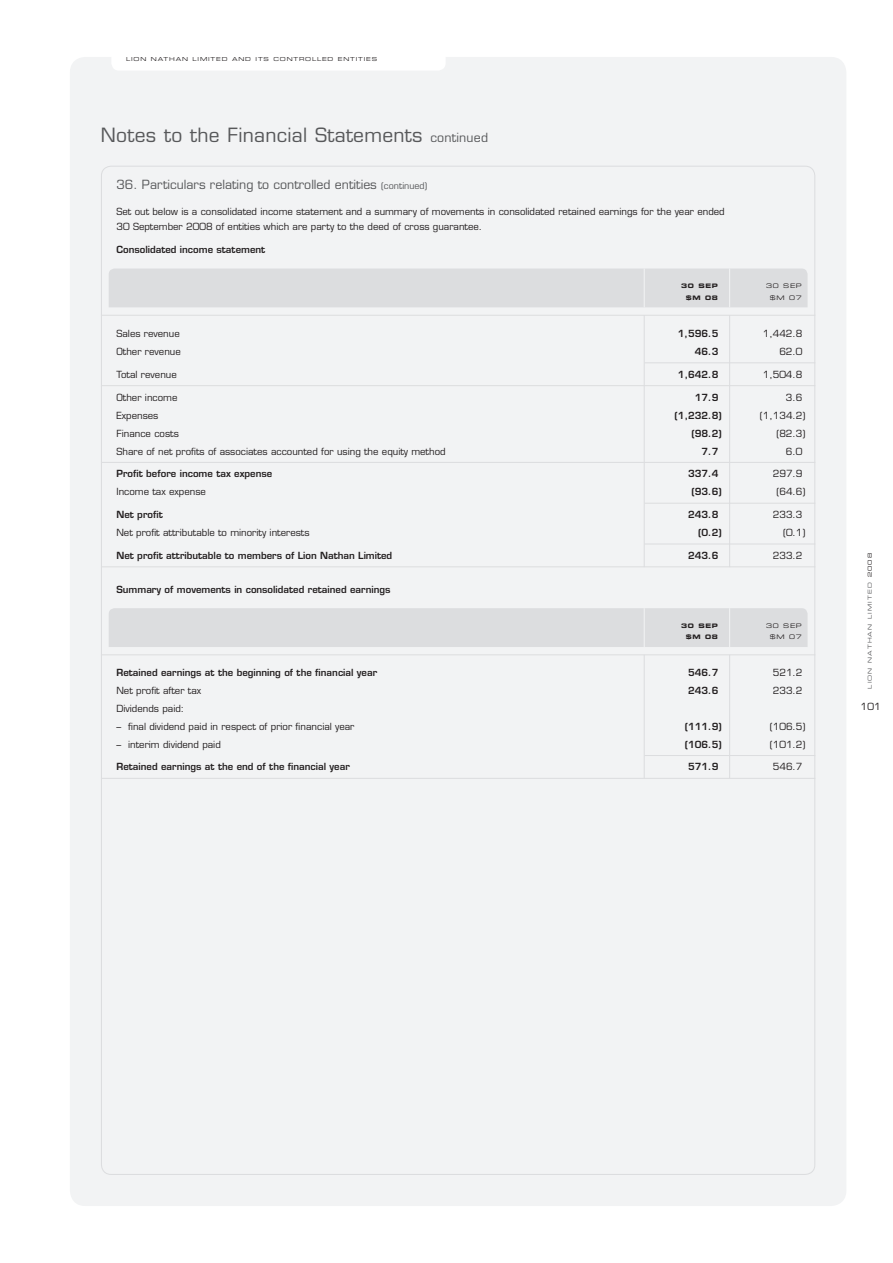
<style>
.page{position:relative;width:893px;height:1263px;background:#fff}
.page>*{position:absolute;margin:0;border:0;box-sizing:border-box;transform-origin:0 0}
.t1{font:19.2px "Eurostile";letter-spacing:.015em;color:#57585a}
.t2{font:12.3px "Eurostile";color:#57585a}
.t3{font:9.6px/15px "Eurostile";color:#231f20}
.t4{font:600 9.6px "Eurostile";color:#231f20}
.t5{font:6.15px/11.7px "Eurostile Bold Extended Two";letter-spacing:.1em;color:#231f20;text-align:right}
.t6{font:6.15px/11.7px "Eurostile Extended Two";letter-spacing:.1em;color:#231f20;text-align:center}
.t7{font:5.55px "Eurostile Extended Two";letter-spacing:.15em;color:#231f20}
.t8{font:5.55px "Eurostile Extended Two";letter-spacing:.2em;color:#57585a}
.s1{font-size:12.3px}
.s2{font-size:8.85px}
.s3{color:#231f20}
</style>
<div class="page">
<div style="left:70px;top:57px;width:776px;height:1149px;background:#f2f3f4"></div>
<div style="left:109px;top:269px;width:698px;height:38px;background:#dcdddf"></div>
<div style="left:109px;top:608px;width:698px;height:39px;background:#dcdddf"></div>
<hr style="left:644px;top:315px;width:1px;height:252px;background:#dcdddf">
<hr style="left:729px;top:315px;width:1px;height:252px;background:#dcdddf">
<hr style="left:644px;top:269px;width:1px;height:38px;background:#f2f3f4">
<hr style="left:729px;top:269px;width:1px;height:38px;background:#f2f3f4">
<hr style="left:644px;top:655px;width:1px;height:123px;background:#dcdddf">
<hr style="left:729px;top:655px;width:1px;height:123px;background:#dcdddf">
<hr style="left:644px;top:608px;width:1px;height:39px;background:#f2f3f4">
<hr style="left:729px;top:608px;width:1px;height:39px;background:#f2f3f4">
<hr style="left:101px;top:315px;width:714px;height:1px;background:#dcdddf">
<hr style="left:644px;top:362px;width:171px;height:1px;background:#dcdddf">
<hr style="left:101px;top:385px;width:714px;height:1px;background:#dcdddf">
<hr style="left:101px;top:462px;width:714px;height:1px;background:#dcdddf">
<hr style="left:644px;top:503px;width:171px;height:1px;background:#dcdddf">
<hr style="left:644px;top:544px;width:171px;height:1px;background:#dcdddf">
<hr style="left:101px;top:566px;width:714px;height:1px;background:#dcdddf">
<hr style="left:101px;top:654px;width:714px;height:1px;background:#dcdddf">
<hr style="left:644px;top:755px;width:171px;height:1px;background:#dcdddf">
<hr style="left:101px;top:778px;width:714px;height:1px;background:#dcdddf">
<p class="t7" style="left:126px;top:57px;width:253px">LION NATHAN LIMITED AND ITS CONTROLLED ENTITIES</p>
<h1 class="t1" style="left:101px;top:128px;width:389px">Notes to the Financial Statements <span class="s1">continued</span></h1>
<p class="t2" style="left:116px;top:180px;width:312px">36. Particulars relating to controlled entities <span class="s2">(continued)</span></p>
<p class="t3" style="left:116px;top:205px;width:610px">Set out below is a consolidated income statement and a summary of movements in consolidated retained earnings for the year ended<br>30 September 2008 of entities which are party to the deed of cross guarantee.</p>
<p class="t4" style="left:116px;top:246px;width:150px">Consolidated income statement</p>
<p class="t5" style="left:681px;top:280px;width:38px">30 SEP $M 08</p>
<p class="t6" style="left:766px;top:280px;width:37px">30 SEP $M 07</p>
<p class="t3" style="left:116px;top:327px;width:65px">Sales revenue</p>
<p class="t4" style="left:678px;top:330px;width:42px">1,596.5</p>
<p class="t3" style="left:763px;top:327px;width:41px">1,442.8</p>
<p class="t3" style="left:116px;top:345px;width:66px">Other revenue</p>
<p class="t4" style="left:695px;top:348px;width:25px">46.3</p>
<p class="t3" style="left:779px;top:345px;width:25px">62.0</p>
<p class="t3" style="left:116px;top:368px;width:62px">Total revenue</p>
<p class="t4" style="left:678px;top:371px;width:42px">1,642.8</p>
<p class="t3" style="left:763px;top:368px;width:41px">1,504.8</p>
<p class="t3" style="left:116px;top:391px;width:63px">Other income</p>
<p class="t4" style="left:695px;top:393px;width:25px">17.9</p>
<p class="t3" style="left:786px;top:391px;width:18px">3.6</p>
<p class="t3" style="left:116px;top:409px;width:43px">Expenses</p>
<p class="t4" style="left:674px;top:411px;width:49px">(1,232.8)</p>
<p class="t3" style="left:760px;top:409px;width:47px">(1,134.2)</p>
<p class="t3" style="left:116px;top:427px;width:64px">Finance costs</p>
<p class="t4" style="left:691px;top:429px;width:32px">(98.2)</p>
<p class="t3" style="left:776px;top:427px;width:31px">(82.3)</p>
<p class="t3" style="left:116px;top:445px;width:331px">Share of net profits of associates accounted for using the equity method</p>
<p class="t4" style="left:701px;top:447px;width:18px">7.7</p>
<p class="t3" style="left:786px;top:445px;width:18px">6.0</p>
<p class="t4" style="left:116px;top:470px;width:157px">Profit before income tax expense</p>
<p class="t4" style="left:688px;top:470px;width:32px">337.4</p>
<p class="t3" style="left:773px;top:467px;width:31px">297.9</p>
<p class="t3" style="left:116px;top:485px;width:91px">Income tax expense</p>
<p class="t4" style="left:691px;top:488px;width:32px">(93.6)</p>
<p class="t3" style="left:776px;top:485px;width:31px">(64.6)</p>
<p class="t4" style="left:116px;top:511px;width:48px">Net profit</p>
<p class="t4" style="left:688px;top:511px;width:32px">243.8</p>
<p class="t3" style="left:773px;top:508px;width:31px">233.3</p>
<p class="t3" style="left:116px;top:526px;width:195px">Net profit attributable to minority interests</p>
<p class="t4" style="left:698px;top:529px;width:25px">(0.2)</p>
<p class="t3" style="left:783px;top:526px;width:24px">(0.1)</p>
<p class="t4" style="left:116px;top:552px;width:277px">Net profit attributable to members of Lion Nathan Limited</p>
<p class="t4" style="left:688px;top:552px;width:32px">243.6</p>
<p class="t3" style="left:773px;top:549px;width:31px">233.2</p>
<p class="t4" style="left:116px;top:586px;width:276px">Summary of movements in consolidated retained earnings</p>
<p class="t5" style="left:681px;top:620px;width:38px">30 SEP $M 08</p>
<p class="t6" style="left:766px;top:620px;width:37px">30 SEP $M 07</p>
<p class="t4" style="left:116px;top:669px;width:262px">Retained earnings at the beginning of the financial year</p>
<p class="t4" style="left:688px;top:669px;width:32px">546.7</p>
<p class="t3" style="left:773px;top:666px;width:31px">521.2</p>
<p class="t3" style="left:116px;top:684px;width:86px">Net profit after tax</p>
<p class="t4" style="left:688px;top:687px;width:32px">243.6</p>
<p class="t3" style="left:773px;top:684px;width:31px">233.2</p>
<p class="t3" style="left:116px;top:702px;width:69px">Dividends paid:</p>
<p class="t3" style="left:116px;top:720px;width:240px">– final dividend paid in respect of prior financial year</p>
<p class="t4" style="left:685px;top:722px;width:39px">(111.9)</p>
<p class="t3" style="left:770px;top:720px;width:37px">(106.5)</p>
<p class="t3" style="left:116px;top:738px;width:106px">– interim dividend paid</p>
<p class="t4" style="left:685px;top:740px;width:39px">(106.5)</p>
<p class="t3" style="left:770px;top:738px;width:37px">(101.2)</p>
<p class="t4" style="left:116px;top:763px;width:235px">Retained earnings at the end of the financial year</p>
<p class="t4" style="left:688px;top:763px;width:32px">571.9</p>
<p class="t3" style="left:773px;top:760px;width:31px">546.7</p>
<p class="t8" style="left:868px;top:689px;width:137px;rotate:-90deg">LION NATHAN LIMITED <span class="s3">2008</span></p>
<p class="t3" style="left:860px;top:700px;width:22px">101</p>
</div>
